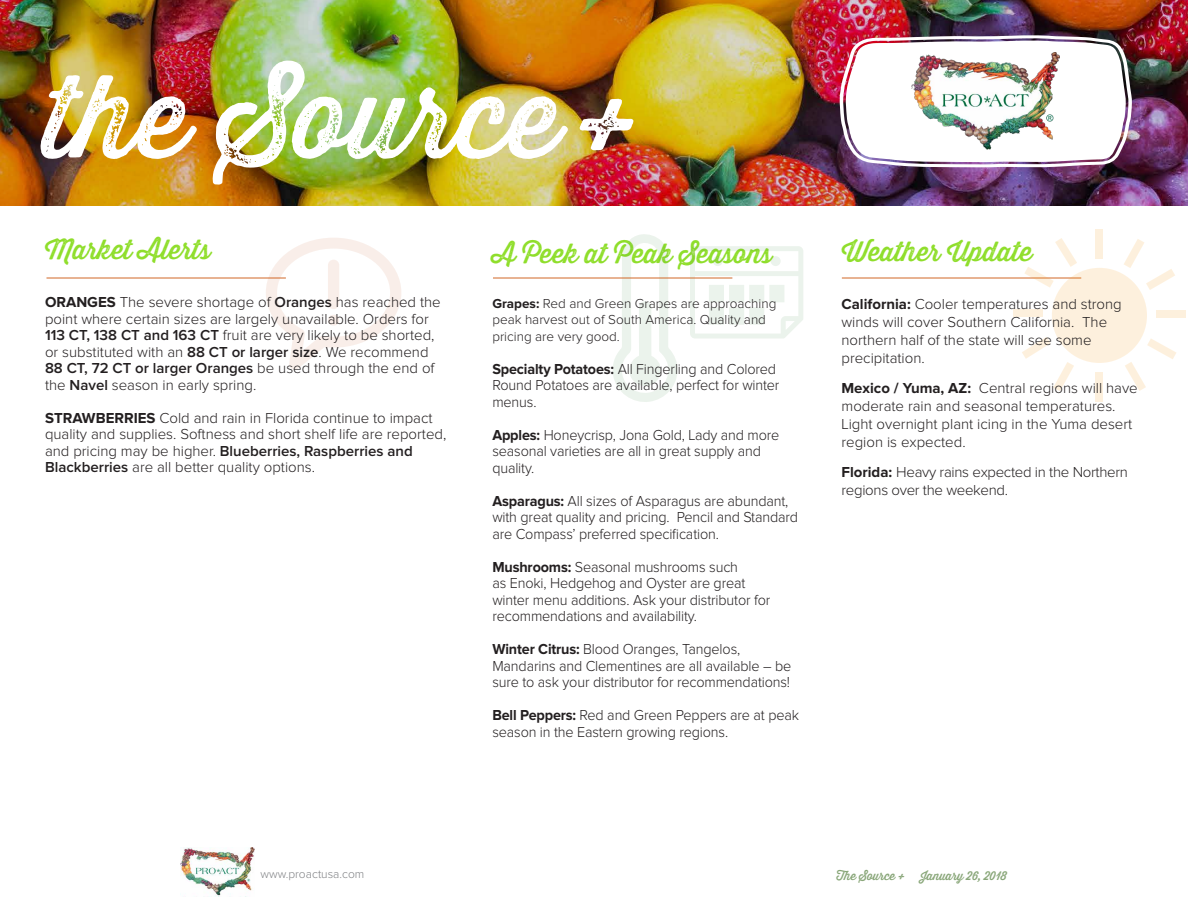
<style>
.page{position:relative;width:1188px;height:918px;background:#fff}
.page>*{position:absolute;margin:0;border:0;box-sizing:border-box;transform-origin:0 0}
.t1{font:114px "Thirsty Rough Reg Two";color:#fff}
.t2{font:27px "Thirsty Rough Reg One";color:#8fde2b}
.t3{font:300 15px/16.5px "Proxima Nova";letter-spacing:-.01em;color:#231f20}
.t4{font:300 15px/16.5px "Proxima Nova";letter-spacing:-.01em;color:#231f20;scale:.96 1}
.t5{font:300 13.5px/16.5px "Proxima Nova";color:#231f20}
.t6{font:12px "Thirsty Rough Reg One";color:#88a678}
.t7{font:300 12px "Proxima Nova";color:#808285}
.s1{font-weight:700}
.s2{font-weight:600}
</style>
<div class="page">
<img style="left:0;top:0;width:1188px;height:206px">
<img style="left:840px;top:35px;width:292px;height:132px">
<img style="left:181px;top:847px;width:73px;height:49px">
<svg style="left:612px;top:234px;width:66px;height:168px"></svg>
<svg style="left:690px;top:246px;width:113px;height:92px"></svg>
<svg style="left:266px;top:238px;width:135px;height:132px"></svg>
<div style="left:328px;top:260px;width:11px;height:49px;background:#f9eee9;border-radius:6px"></div>
<hr style="left:46px;top:278px;width:240px;height:1px;background:#d16727">
<hr style="left:493px;top:278px;width:239px;height:1px;background:#d16727">
<hr style="left:842px;top:278px;width:239px;height:1px;background:#d16727">
<div style="left:1096px;top:230px;width:7px;height:29px;background:#fdf0dd"></div>
<div style="left:1095px;top:372px;width:8px;height:29px;background:#fdf0dd"></div>
<div style="left:1156px;top:310px;width:30px;height:8px;background:#fdf0dd"></div>
<div style="left:1013px;top:309px;width:30px;height:8px;background:#fdf0dd"></div>
<svg style="left:1024px;top:238px;width:53px;height:50px"></svg>
<svg style="left:1125px;top:339px;width:51px;height:52px"></svg>
<svg style="left:1022px;top:337px;width:52px;height:54px"></svg>
<svg style="left:1124px;top:239px;width:51px;height:51px"></svg>
<div style="left:1052px;top:268px;width:95px;height:95px;background:#fdf0dd;border-radius:50%"></div>
<img style="left:912px;top:52px;width:148px;height:99px">
<h1 class="t1" style="left:45px;top:33px;width:599px">the Source +</h1>
<h2 class="t2" style="left:45px;top:230px;width:167px">Market Alerts</h2>
<h2 class="t2" style="left:492px;top:233px;width:281px">A Peek at Peak Seasons</h2>
<h2 class="t2" style="left:842px;top:232px;width:192px">Weather Update</h2>
<p class="t3" style="left:45px;top:295px;width:397px"><span class="s1">ORANGES</span> The severe shortage of <span class="s2">Oranges</span> has reached the point where certain sizes are largely unavailable. Orders for <span class="s2">113 CT, 138 CT and 163 CT</span> fruit are very likely to be shorted, or substituted with an <span class="s2">88 CT or larger size</span>. We recommend <span class="s2">88 CT, 72 CT or larger Oranges</span> be used through the end of the <span class="s2">Navel</span> season in early spring.</p>
<p class="t3" style="left:45px;top:410px;width:403px"><span class="s1">STRAWBERRIES</span> Cold and rain in Florida continue to impact quality and supplies. Softness and short shelf life are reported, and pricing may be higher. <span class="s2">Blueberries, Raspberries and Blackberries</span> are all better quality options.</p>
<p class="t5" style="left:492px;top:295px;width:286px"><span class="s1">Grapes:</span> Red and Green Grapes are approaching peak harvest out of South America. Quality and pricing are very good.</p>
<p class="t4" style="left:492px;top:361px;width:301px"><span class="s1">Specialty Potatoes:</span> All Fingerling and Colored<br>Round Potatoes are available, perfect for winter menus.</p>
<p class="t4" style="left:492px;top:427px;width:301px"><span class="s1">Apples:</span> Honeycrisp, Jona Gold, Lady and more seasonal varieties are all in great supply and quality.</p>
<p class="t4" style="left:492px;top:493px;width:320px"><span class="s1">Asparagus:</span> All sizes of Asparagus are abundant, with great quality and pricing. Pencil and Standard are Compass’ preferred specification.</p>
<p class="t4" style="left:492px;top:559px;width:291px"><span class="s1">Mushrooms:</span> Seasonal mushrooms such<br>as Enoki, Hedgehog and Oyster are great winter menu additions. Ask your distributor for recommendations and availability.</p>
<p class="t4" style="left:492px;top:642px;width:313px"><span class="s1">Winter Citrus:</span> Blood Oranges, Tangelos,<br>Mandarins and Clementines are all available – be sure to ask your distributor for recommendations!</p>
<p class="t4" style="left:492px;top:708px;width:321px"><span class="s1">Bell Peppers:</span> Red and Green Peppers are at peak season in the Eastern growing regions.</p>
<p class="t3" style="left:842px;top:295px;width:282px;line-height:18px"><span class="s1">California:</span> Cooler temperatures and strong winds will cover Southern California. The northern half of the state will see some precipitation.</p>
<p class="t3" style="left:842px;top:379px;width:298px;line-height:18px"><span class="s1">Mexico / Yuma, AZ:</span> Central regions will have moderate rain and seasonal temperatures.<br>Light overnight plant icing in the Yuma desert region is expected.</p>
<p class="t3" style="left:842px;top:463px;width:288px;line-height:18px"><span class="s1">Florida:</span> Heavy rains expected in the Northern regions over the weekend.</p>
<p class="t7" style="left:260px;top:868px;width:105px">www.proactusa.com</p>
<p class="t6" style="left:836px;top:867px;width:71px">The Source +</p>
<p class="t6" style="left:920px;top:867px;width:88px">January 26, 2018</p>
</div>
